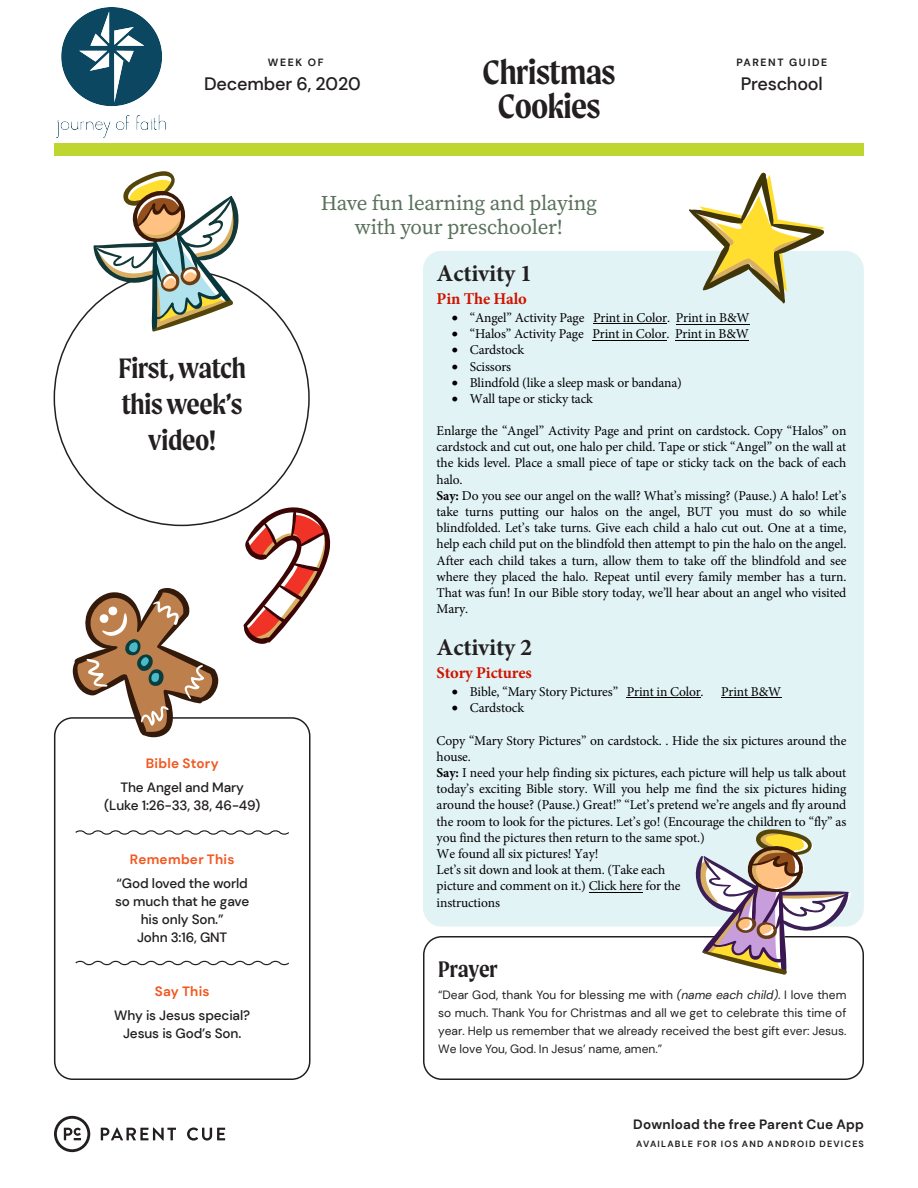
<style>
.page{position:relative;width:918px;height:1188px;background:#fff}
.page>*{position:absolute;margin:0;border:0;box-sizing:border-box;transform-origin:0 0}
.t1{font:600 36px/34px "Moret";letter-spacing:-.015em;color:#231f20;text-align:center}
.t2{font:600 30px/36px "Moret";letter-spacing:-.01em;color:#231f20;text-align:center}
.t3{font:700 24px "Minion Pro";letter-spacing:-.005em;color:#231f20}
.t4{font:600 24px "Moret";letter-spacing:-.01em;color:#231f20}
.t5{font:21px/24px "Source Serif Pro";letter-spacing:-.01em;color:#5a715c;text-align:center}
.t6{font:500 18px "DM Sans";letter-spacing:-.01em;color:#231f20}
.t7{font:700 16.5px "Minion Pro";letter-spacing:-.01em;color:#cf1400}
.t8{font:13.5px/16.2px "Minion Pro";letter-spacing:-.01em;color:#000}
.t9{font:500 13.5px/18px "DM Sans";letter-spacing:-.01em;color:#231f20;text-align:center}
.t10{font:700 13.5px "DM Sans";letter-spacing:.02em;color:#f15921}
.t11{font:700 13.5px "DM Sans";letter-spacing:.015em;color:#231f20}
.t12{font:12px/18px "DM Sans";letter-spacing:-.005em;color:#231f20;text-align:justify}
.t13{font:700 10.5px "DM Sans";letter-spacing:.15em;color:#231f20}
.t14{font:700 9px "DM Sans";letter-spacing:.135em;color:#231f20}
.s1{font-weight:700}
.s2{font-style:italic}
</style>
<div class="page">
<div style="left:423px;top:936px;width:441px;height:144px;border:2px solid #231f20;border-radius:18px"></div>
<div style="left:54px;top:144px;width:810px;height:12px;background:#bfd630"></div>
<svg style="left:101px;top:1127px;width:75px;height:14px"></svg>
<svg style="left:187px;top:1127px;width:38px;height:14px"></svg>
<svg style="left:54px;top:1116px;width:36px;height:36px"></svg>
<div style="left:423px;top:251px;width:441px;height:676px;background:#e2f3f6;border-radius:18px"></div>
<hr style="left:675px;top:340px;width:74px;height:1px;background:#000">
<hr style="left:592px;top:341px;width:74px;height:1px;background:#000">
<hr style="left:676px;top:324px;width:74px;height:1px;background:#000">
<hr style="left:593px;top:324px;width:74px;height:1px;background:#000">
<hr style="left:721px;top:698px;width:60px;height:1px;background:#000">
<hr style="left:627px;top:698px;width:74px;height:1px;background:#000">
<hr style="left:589px;top:892px;width:54px;height:1px;background:#000">
<div style="left:54px;top:717px;width:257px;height:363px;border:2px solid #231f20;border-radius:18px"></div>
<svg style="left:75px;top:830px;width:214px;height:5px"></svg>
<svg style="left:75px;top:960px;width:214px;height:6px"></svg>
<svg style="left:243px;top:492px;width:88px;height:152px"></svg>
<svg style="left:689px;top:172px;width:136px;height:132px"></svg>
<svg style="left:93px;top:171px;width:159px;height:161px"></svg>
<svg style="left:68px;top:588px;width:155px;height:150px"></svg>
<svg style="left:680px;top:829px;width:171px;height:146px"></svg>
<img style="left:56px;top:7px;width:110px;height:131px">
<p class="t13" style="left:268px;top:56px;width:57px">WEEK OF</p>
<h3 class="t6" style="left:204px;top:72px;width:158px">December 6, 2020</h3>
<h1 class="t1" style="left:482px;top:55px;width:135px">Christmas<br>Cookies</h1>
<h3 class="t5" style="left:321px;top:191px;width:278px">Have fun learning and playing with your preschooler!</h3>
<p class="t13" style="left:736px;top:56px;width:92px">PARENT GUIDE</p>
<h3 class="t6" style="left:741px;top:73px;width:84px">Preschool</h3>
<h2 class="t2" style="left:118px;top:350px;width:129px">First, watch this week’s video!</h2>
<p class="t10" style="left:146px;top:755px;width:75px">Bible Story</p>
<p class="t9" style="left:104px;top:778px;width:158px">The Angel and Mary (Luke 1:26-33, 38, 46-49)</p>
<p class="t10" style="left:130px;top:851px;width:106px">Remember This</p>
<p class="t9" style="left:115px;top:874px;width:136px">“God loved the world so much that he gave his only Son.”<br>John 3:16, GNT</p>
<p class="t10" style="left:155px;top:983px;width:56px">Say This</p>
<p class="t9" style="left:114px;top:1006px;width:137px">Why is Jesus special?<br>Jesus is God’s Son.</p>
<h3 class="t3" style="left:437px;top:256px;width:97px">Activity 1</h3>
<p class="t7" style="left:437px;top:287px;width:92px">Pin The Halo</p>
<p class="t8" style="left:452px;top:310px;width:299px">• “Angel” Activity Page Print in Color. Print in B&amp;W</p>
<p class="t8" style="left:452px;top:326px;width:299px">• “Halos” Activity Page Print in Color. Print in B&amp;W</p>
<p class="t8" style="left:452px;top:342px;width:74px">• Cardstock</p>
<p class="t8" style="left:452px;top:358px;width:61px">• Scissors</p>
<p class="t8" style="left:452px;top:374px;width:232px">• Blindfold (like a sleep mask or bandana)</p>
<p class="t8" style="left:452px;top:391px;width:143px">• Wall tape or sticky tack</p>
<p class="t8" style="left:437px;top:423px;width:411px">Enlarge the “Angel” Activity Page and print on cardstock. Copy “Halos” on cardstock and cut out, one halo per child. Tape or stick “Angel” on the wall at the kids level. Place a small piece of tape or sticky tack on the back of each halo.<br><span class="s1">Say:</span> Do you see our angel on the wall? What’s missing? (Pause.) A halo! Let’s take turns putting our halos on the angel, BUT you must do so while blindfolded. Let’s take turns. Give each child a halo cut out. One at a time, help each child put on the blindfold then attempt to pin the halo on the angel.<br>After each child takes a turn, allow them to take off the blindfold and see where they placed the halo. Repeat until every family member has a turn.<br>That was fun! In our Bible story today, we’ll hear about an angel who visited Mary.</p>
<h3 class="t3" style="left:437px;top:631px;width:97px">Activity 2</h3>
<p class="t7" style="left:437px;top:662px;width:97px">Story Pictures</p>
<p class="t8" style="left:452px;top:684px;width:253px">• Bible, “Mary Story Pictures” Print in Color.</p>
<p class="t8" style="left:721px;top:684px;width:62px">Print B&amp;W</p>
<p class="t8" style="left:452px;top:700px;width:74px">• Cardstock</p>
<p class="t8" style="left:437px;top:732px;width:411px">Copy “Mary Story Pictures” on cardstock. . Hide the six pictures around the house.<br><span class="s1">Say:</span> I need your help finding six pictures, each picture will help us talk about today’s exciting Bible story. Will you help me find the six pictures hiding around the house? (Pause.) Great!” “Let’s pretend we’re angels and fly around the room to look for the pictures. Let’s go! (Encourage the children to “fly” as you find the pictures then return to the same spot.)<br>We found all six pictures! Yay!<br>Let’s sit down and look at them. (Take each<br>picture and comment on it.) Click here for the<br>instructions</p>
<h3 class="t4" style="left:438px;top:955px;width:61px">Prayer</h3>
<p class="t12" style="left:438px;top:986px;width:410px">“Dear God, thank You for blessing me with <span class="s2">(name each child)</span>. I love them so much. Thank You for Christmas and all we get to celebrate this time of year. Help us remember that we already received the best gift ever: Jesus.<br>We love You, God. In Jesus’ name, amen.”</p>
<p class="t11" style="left:633px;top:1116px;width:232px">Download the free Parent Cue App</p>
<p class="t14" style="left:636px;top:1138px;width:229px">AVAILABLE FOR IOS AND ANDROID DEVICES</p>
</div>
